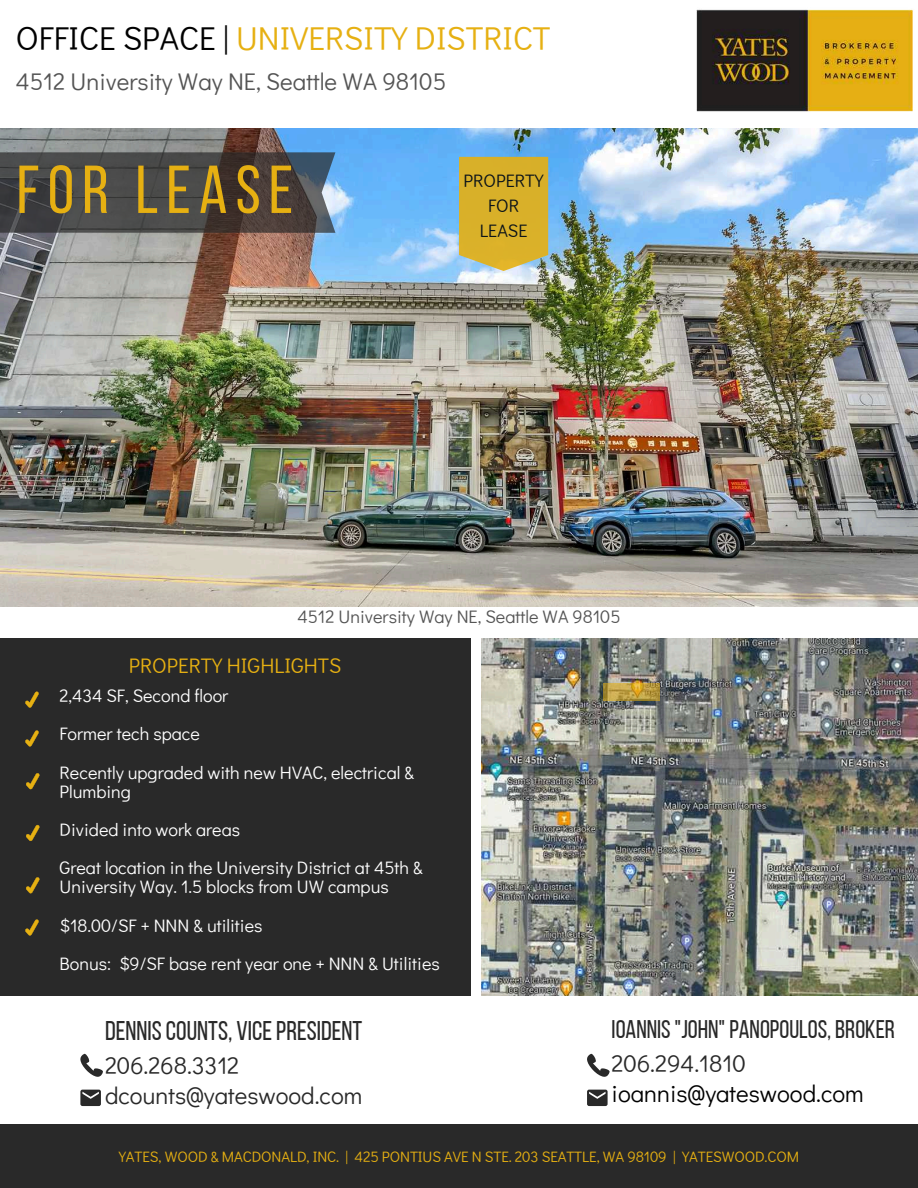
<style>
.page{position:relative;width:918px;height:1188px;background:#fff}
.page>*{position:absolute;margin:0;border:0;box-sizing:border-box;transform-origin:0 0}
.t1{font:67.65px "Bebas Neue";letter-spacing:.12em;color:#e6b012}
.t2{font:33px "Didact Gothic";color:#e6b012}
.t3{font:27px "Bebas Neue";color:#292929}
.t4{font:25.5px "Bebas Neue";color:#292929}
.t5{font:24px "Didact Gothic";color:#545454}
.t6{font:24px/30.3px "Didact Gothic";color:#000}
.t7{font:24px/30.3px "Didact Gothic";color:#292929}
.t8{font:21px "Didact Gothic";color:#e6b012}
.t9{font:18px/19.2px "Didact Gothic";color:#fff}
.t10{font:18px "Didact Gothic";color:#545454}
.t11{font:18px/24.8px "Didact Gothic";color:#000;text-align:center}
.t12{font:15px "Didact Gothic";letter-spacing:-.005em;color:#e6b012}
.s1{color:#000}
.s2{color:#292929}
</style>
<div class="page">
<div style="left:0;top:1125px;width:918px;height:63px;background:#292929"></div>
<img style="left:696px;top:9px;width:217px;height:103px">
<svg style="left:80px;top:1090px;width:21px;height:16px"></svg>
<svg style="left:80px;top:1054px;width:23px;height:22px"></svg>
<img style="left:0;top:129px;width:918px;height:478px">
<svg style="left:0;top:152px;width:335px;height:81px"></svg>
<svg style="left:587px;top:1090px;width:21px;height:16px"></svg>
<svg style="left:587px;top:1054px;width:22px;height:22px"></svg>
<div style="left:0;top:638px;width:470px;height:358px;background:#292929"></div>
<svg style="left:26px;top:825px;width:14px;height:16px"></svg>
<svg style="left:25px;top:730px;width:14px;height:17px"></svg>
<svg style="left:26px;top:773px;width:14px;height:16px"></svg>
<svg style="left:26px;top:877px;width:14px;height:16px"></svg>
<svg style="left:25px;top:919px;width:14px;height:17px"></svg>
<svg style="left:25px;top:692px;width:14px;height:16px"></svg>
<svg style="left:459px;top:157px;width:89px;height:114px"></svg>
<img style="left:482px;top:638px;width:436px;height:358px">
<svg style="left:604px;top:684px;width:56px;height:17px"></svg>
<p class="t2" style="left:16px;top:16px;width:536px"><span class="s1">OFFICE SPACE |</span> UNIVERSITY DISTRICT</p>
<p class="t5" style="left:16px;top:65px;width:432px">4512 University Way NE, Seattle WA 98105</p>
<h6 class="t1" style="left:17px;top:162px;width:278px">FOR LEASE</h6>
<p class="t11" style="left:464px;top:168px;width:82px">PROPERTY<br>FOR<br>LEASE</p>
<p class="t10" style="left:298px;top:604px;width:324px">4512 University Way NE, Seattle WA 98105</p>
<p class="t8" style="left:129px;top:651px;width:214px">PROPERTY HIGHLIGHTS</p>
<p class="t9" style="left:60px;top:686px;width:170px">2,434 SF, Second floor</p>
<p class="t9" style="left:60px;top:724px;width:142px">Former tech space</p>
<p class="t9" style="left:60px;top:762px;width:356px">Recently upgraded with new HVAC, electrical &amp;<br>Plumbing</p>
<p class="t9" style="left:60px;top:819px;width:182px">Divided into work areas</p>
<p class="t9" style="left:60px;top:858px;width:365px">Great location in the University District at 45th &amp;<br>University Way. 1.5 blocks from UW campus</p>
<p class="t9" style="left:60px;top:915px;width:205px">$18.00/SF + NNN &amp; utilities</p>
<p class="t9" style="left:60px;top:953px;width:382px">Bonus: $9/SF base rent year one + NNN &amp; Utilities</p>
<p class="t3" style="left:105px;top:1020px;width:259px">DENNISCOUNTS, VICEPRESIDENT</p>
<p class="t7" style="left:105px;top:1049px;width:259px">206.268.3312 dcounts@yateswood.com</p>
<p class="t4" style="left:612px;top:1019px;width:285px">IOANNIS"JOHN"PANOPOULOS, BROKER</p>
<p class="t6" style="left:612px;top:1047px;width:254px"><span class="s2">206.294.1810 </span>ioannis@yateswood.com</p>
<h2 class="t12" style="left:119px;top:1146px;width:682px">YATES, WOOD &amp; MACDONALD, INC. | 425 PONTIUS AVE N STE. 203 SEATTLE, WA 98109 | YATESWOOD.COM</h2>
</div>
